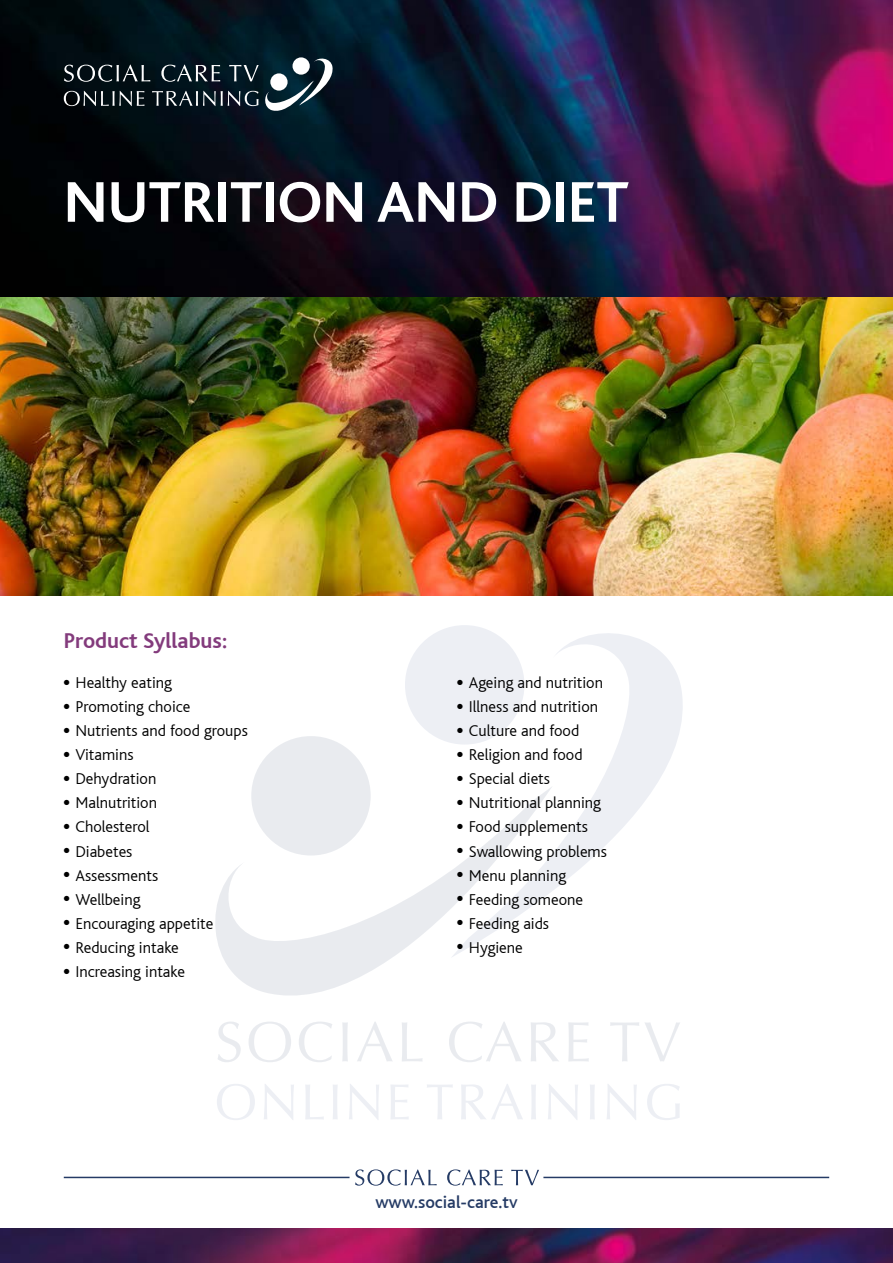
<style>
.page{position:relative;width:893px;height:1263px;background:#fff}
.page>*{position:absolute;margin:0;border:0;box-sizing:border-box;transform-origin:0 0}
.t1{font:700 60px "Bliss";color:#fff}
.t2{font:700 22.5px "Bliss";color:#833b7c}
.t3{font:500 18px "Bliss";color:#253b65}
.t4{font:300 16.5px "Bliss";color:#000}
.s1{font-family:"Universal Newswith Comm Pi";font-weight:400;font-size:10.5px}
</style>
<div class="page">
<img style="left:0;top:0;width:893px;height:595px">
<img style="left:0;top:1229px;width:893px;height:34px">
<svg style="left:64px;top:56px;width:271px;height:59px"></svg>
<svg style="left:454px;top:633px;width:229px;height:257px"></svg>
<div style="left:405px;top:625px;width:119px;height:119px;background:#edeff4;border-radius:50%"></div>
<div style="left:251px;top:736px;width:120px;height:119px;background:#e9ebef;border-radius:50%"></div>
<svg style="left:215px;top:786px;width:338px;height:210px"></svg>
<svg style="left:217px;top:1084px;width:463px;height:36px"></svg>
<svg style="left:218px;top:1022px;width:462px;height:40px"></svg>
<svg style="left:355px;top:1169px;width:184px;height:16px"></svg>
<hr style="left:64px;top:1177px;width:286px;height:1px;background:#253b65">
<hr style="left:543px;top:1177px;width:286px;height:1px;background:#253b65">
<p class="t1" style="left:64px;top:171px;width:566px">NUTRITION AND DIET</p>
<p class="t2" style="left:64px;top:629px;width:165px">Product Syllabus:</p>
<p class="t4" style="left:64px;top:674px;width:110px"><span class="s1">c</span> Healthy eating</p>
<p class="t4" style="left:64px;top:698px;width:128px"><span class="s1">c</span> Promoting choice</p>
<p class="t4" style="left:64px;top:722px;width:186px"><span class="s1">c</span> Nutrients and food groups</p>
<p class="t4" style="left:64px;top:746px;width:71px"><span class="s1">c</span> Vitamins</p>
<p class="t4" style="left:64px;top:770px;width:94px"><span class="s1">c</span> Dehydration</p>
<p class="t4" style="left:64px;top:794px;width:95px"><span class="s1">c</span> Malnutrition</p>
<p class="t4" style="left:64px;top:818px;width:87px"><span class="s1">c</span> Cholesterol</p>
<p class="t4" style="left:64px;top:842px;width:70px"><span class="s1">c</span> Diabetes</p>
<p class="t4" style="left:64px;top:866px;width:96px"><span class="s1">c</span> Assessments</p>
<p class="t4" style="left:64px;top:890px;width:78px"><span class="s1">c</span> Wellbeing</p>
<p class="t4" style="left:64px;top:914px;width:151px"><span class="s1">c</span> Encouraging appetite</p>
<p class="t4" style="left:64px;top:939px;width:116px"><span class="s1">c</span> Reducing intake</p>
<p class="t4" style="left:64px;top:963px;width:123px"><span class="s1">c</span> Increasing intake</p>
<p class="t4" style="left:457px;top:674px;width:147px"><span class="s1">c</span> Ageing and nutrition</p>
<p class="t4" style="left:457px;top:698px;width:142px"><span class="s1">c</span> Illness and nutrition</p>
<p class="t4" style="left:457px;top:722px;width:124px"><span class="s1">c</span> Culture and food</p>
<p class="t4" style="left:457px;top:746px;width:127px"><span class="s1">c</span> Religion and food</p>
<p class="t4" style="left:457px;top:770px;width:94px"><span class="s1">c</span> Special diets</p>
<p class="t4" style="left:457px;top:794px;width:145px"><span class="s1">c</span> Nutritional planning</p>
<p class="t4" style="left:457px;top:818px;width:132px"><span class="s1">c</span> Food supplements</p>
<p class="t4" style="left:457px;top:842px;width:151px"><span class="s1">c</span> Swallowing problems</p>
<p class="t4" style="left:457px;top:866px;width:111px"><span class="s1">c</span> Menu planning</p>
<p class="t4" style="left:457px;top:890px;width:127px"><span class="s1">c</span> Feeding someone</p>
<p class="t4" style="left:457px;top:914px;width:93px"><span class="s1">c</span> Feeding aids</p>
<p class="t4" style="left:457px;top:939px;width:67px"><span class="s1">c</span> Hygiene</p>
<p class="t3" style="left:375px;top:1193px;width:144px">www.social-care.tv</p>
</div>
